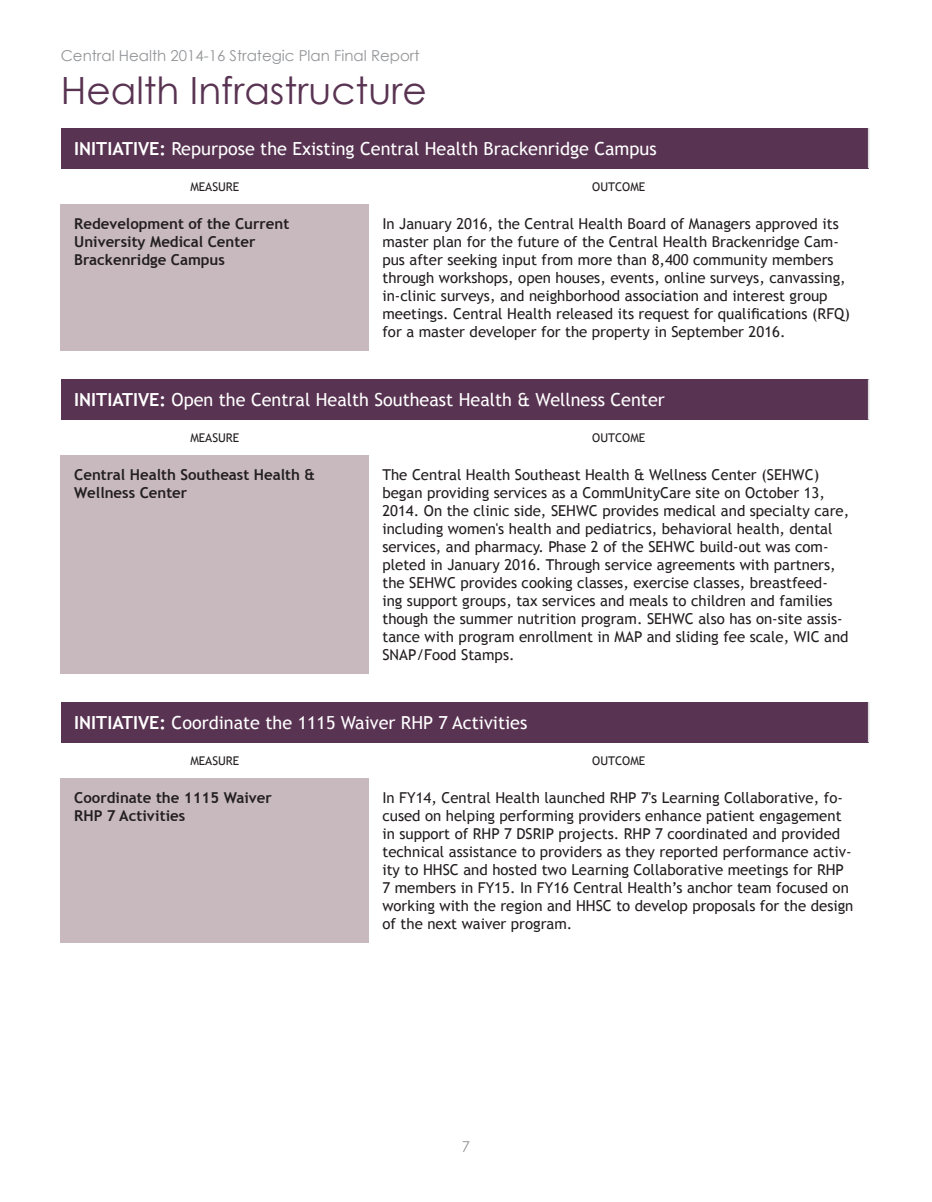
<style>
.page{position:relative;width:932px;height:1202px;background:#fff}
.page>*{position:absolute;margin:0;border:0;box-sizing:border-box;transform-origin:0 0}
.t1{font:37.5px "Century Gothic";color:#593352}
.t2{font:18px "Trebuchet MS";color:#fff}
.t3{font:15px/18px "Trebuchet MS";color:#231f20}
.t4{font:700 15px/18px "Trebuchet MS";color:#231f20}
.t5{font:15px "Century Gothic";color:#939598}
.t6{font:12px "Trebuchet MS";color:#231f20}
.s1{font-weight:700}
</style>
<div class="page">
<div style="left:61px;top:128px;width:807px;height:40px;background:#593352"></div>
<div style="left:61px;top:204px;width:308px;height:146px;background:#c8b9be"></div>
<hr style="left:867px;top:128px;width:2px;height:40px;background:#dcdddf">
<div style="left:61px;top:379px;width:807px;height:40px;background:#593352"></div>
<div style="left:61px;top:455px;width:308px;height:218px;background:#c8b9be"></div>
<hr style="left:867px;top:379px;width:2px;height:40px;background:#dcdddf">
<div style="left:61px;top:702px;width:807px;height:40px;background:#593352"></div>
<div style="left:61px;top:778px;width:308px;height:164px;background:#c8b9be"></div>
<hr style="left:867px;top:702px;width:2px;height:40px;background:#dcdddf">
<p class="t5" style="left:61px;top:45px;width:360px">Central Health 2014-16 Strategic Plan Final Report</p>
<p class="t1" style="left:61px;top:64px;width:367px">Health Infrastructure</p>
<p class="t2" style="left:74px;top:138px;width:584px"><span class="s1">INITIATIVE:</span> Repurpose the Existing Central Health Brackenridge Campus</p>
<p class="t6" style="left:190px;top:179px;width:50px">MEASURE</p>
<p class="t6" style="left:592px;top:179px;width:55px">OUTCOME</p>
<p class="t4" style="left:74px;top:214px;width:216px">Redevelopment of the Current<br>University Medical Center<br>Brackenridge Campus</p>
<p class="t3" style="left:382px;top:214px;width:469px">In January 2016, the Central Health Board of Managers approved its master plan for the future of the Central Health Brackenridge Cam&shy;pus after seeking input from more than 8,400 community members through workshops, open houses, events, online surveys, canvassing, in-clinic surveys, and neighborhood association and interest group meetings. Central Health released its request for qualifications (RFQ) for a master developer for the property in September 2016.</p>
<p class="t2" style="left:74px;top:389px;width:592px"><span class="s1">INITIATIVE:</span> Open the Central Health Southeast Health &amp; Wellness Center</p>
<p class="t6" style="left:190px;top:431px;width:50px">MEASURE</p>
<p class="t6" style="left:592px;top:431px;width:55px">OUTCOME</p>
<p class="t4" style="left:74px;top:466px;width:242px">Central Health Southeast Health &amp;<br>Wellness Center</p>
<p class="t3" style="left:382px;top:466px;width:468px">The Central Health Southeast Health &amp; Wellness Center (SEHWC) began providing services as a CommUnityCare site on October 13, 2014. On the clinic side, SEHWC provides medical and specialty care, including women's health and pediatrics, behavioral health, dental services, and pharmacy. Phase 2 of the SEHWC build-out was com&shy;pleted in January 2016. Through service agreements with partners, the SEHWC provides cooking classes, exercise classes, breastfeed&shy;ing support groups, tax services and meals to children and families though the summer nutrition program. SEHWC also has on-site assis&shy;tance with program enrollment in MAP and sliding fee scale, WIC and SNAP/Food Stamps.</p>
<p class="t2" style="left:74px;top:712px;width:454px"><span class="s1">INITIATIVE:</span> Coordinate the 1115 Waiver RHP 7 Activities</p>
<p class="t6" style="left:190px;top:753px;width:50px">MEASURE</p>
<p class="t6" style="left:592px;top:753px;width:55px">OUTCOME</p>
<p class="t4" style="left:74px;top:788px;width:199px">Coordinate the 1115 Waiver<br>RHP 7 Activities</p>
<p class="t3" style="left:382px;top:788px;width:472px">In FY14, Central Health launched RHP 7's Learning Collaborative, fo&shy;cused on helping performing providers enhance patient engagement in support of RHP 7 DSRIP projects. RHP 7 coordinated and provided technical assistance to providers as they reported performance activ&shy;ity to HHSC and hosted two Learning Collaborative meetings for RHP 7 members in FY15. In FY16 Central Health’s anchor team focused on working with the region and HHSC to develop proposals for the design of the next waiver program.</p>
<p class="t5" style="left:462px;top:1136px;width:10px">7</p>
</div>
